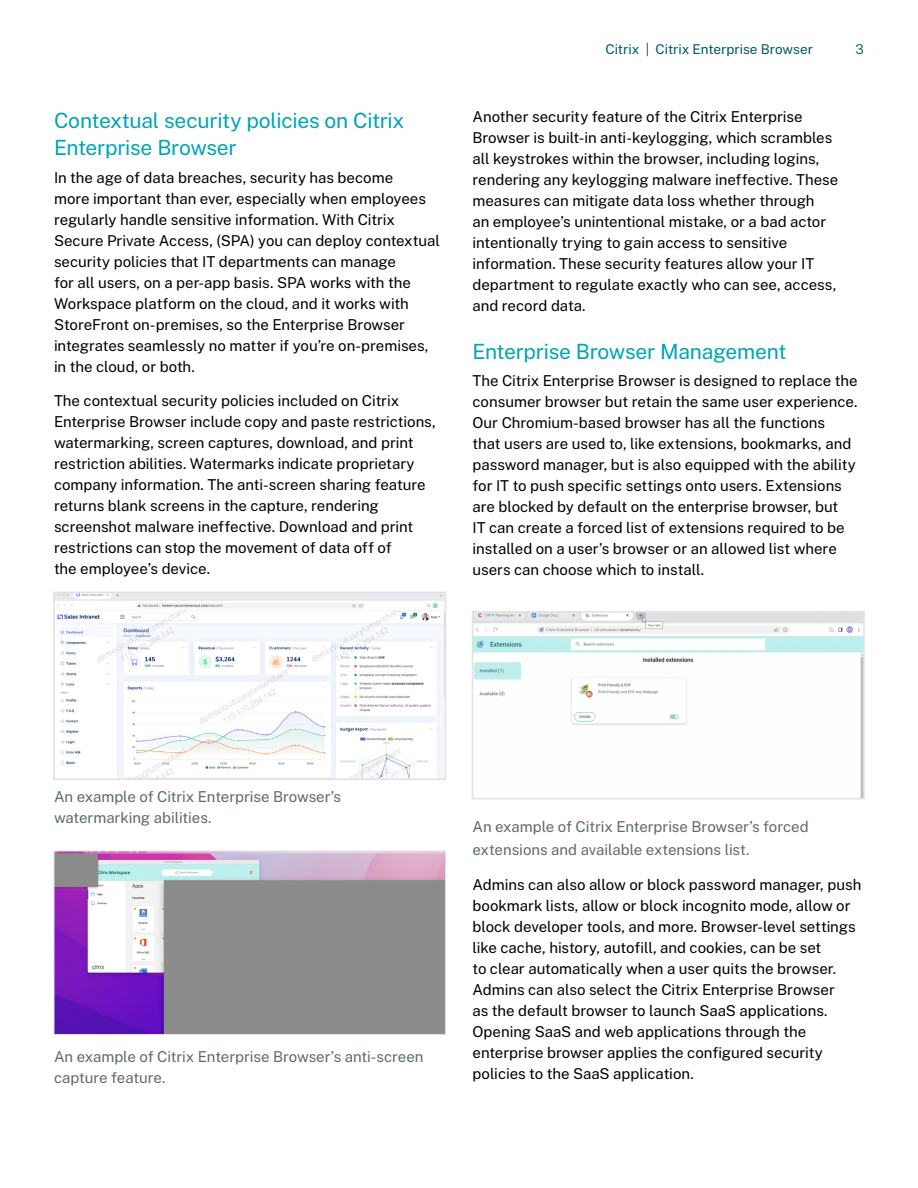
<style>
.page{position:relative;width:918px;height:1188px;background:#fff}
.page>*{position:absolute;margin:0;border:0;box-sizing:border-box;transform-origin:0 0}
.t1{font:21px/27px "Public Sans";letter-spacing:-.015em;color:#00a4b5}
.t2{font:15px/21px "Public Sans";color:#000}
.t3{font:15px/21px "Public Sans";letter-spacing:-.005em;color:#5e6a6e}
.t4{font:13.5px "Public Sans";color:#005a64}
.t5{font:300 13.5px "Public Sans";color:#005a64}
</style>
<div class="page">
<img style="left:56px;top:595px;width:387px;height:182px">
<div style="left:53px;top:592px;width:393px;height:188px;border:2px solid #dfe3e2"></div>
<img style="left:56px;top:853px;width:388px;height:180px">
<div style="left:54px;top:851px;width:392px;height:184px;border:1px solid #dfe3e2"></div>
<img style="left:475px;top:614px;width:387px;height:182px">
<div style="left:472px;top:611px;width:393px;height:188px;border:2px solid #dfe3e2"></div>
<h1 class="t1" style="left:54px;top:105px;width:352px">Contextual security policies on Citrix<br>Enterprise Browser</h1>
<p class="t2" style="left:54px;top:166px;width:388px">In the age of data breaches, security has become<br>more important than ever, especially when employees regularly handle sensitive information. With Citrix Secure Private Access, (SPA) you can deploy contextual security policies that IT departments can manage<br>for all users, on a per-app basis. SPA works with the Workspace platform on the cloud, and it works with StoreFront on-premises, so the Enterprise Browser integrates seamlessly no matter if you’re on-premises, in the cloud, or both.</p>
<p class="t2" style="left:54px;top:389px;width:383px">The contextual security policies included on Citrix Enterprise Browser include copy and paste restrictions, watermarking, screen captures, download, and print restriction abilities. Watermarks indicate proprietary company information. The anti-screen sharing feature returns blank screens in the capture, rendering screenshot malware ineffective. Download and print restrictions can stop the movement of data off of<br>the employee’s device.</p>
<p class="t4" style="left:605px;top:39px;width:209px">Citrix | Citrix Enterprise Browser</p>
<p class="t5" style="left:856px;top:39px;width:10px">3</p>
<p class="t2" style="left:472px;top:105px;width:367px">Another security feature of the Citrix Enterprise Browser is built-in anti-keylogging, which scrambles all keystrokes within the browser, including logins, rendering any keylogging malware ineffective. These measures can mitigate data loss whether through<br>an employee’s unintentional mistake, or a bad actor intentionally trying to gain access to sensitive information. These security features allow your IT department to regulate exactly who can see, access, and record data.</p>
<h1 class="t1" style="left:472px;top:336px;width:316px">Enterprise Browser Management</h1>
<p class="t2" style="left:472px;top:369px;width:387px">The Citrix Enterprise Browser is designed to replace the consumer browser but retain the same user experience.<br>Our Chromium-based browser has all the functions<br>that users are used to, like extensions, bookmarks, and password manager, but is also equipped with the ability for IT to push specific settings onto users. Extensions are blocked by default on the enterprise browser, but<br>IT can create a forced list of extensions required to be installed on a user’s browser or an allowed list where users can choose which to install.</p>
<p class="t3" style="left:54px;top:785px;width:289px">An example of Citrix Enterprise Browser’s watermarking abilities.</p>
<p class="t3" style="left:54px;top:1045px;width:371px">An example of Citrix Enterprise Browser’s anti-screen capture feature.</p>
<p class="t3" style="left:472px;top:815px;width:338px;line-height:22.5px">An example of Citrix Enterprise Browser’s forced extensions and available extensions list.</p>
<p class="t2" style="left:472px;top:873px;width:390px">Admins can also allow or block password manager, push bookmark lists, allow or block incognito mode, allow or block developer tools, and more. Browser-level settings like cache, history, autofill, and cookies, can be set<br>to clear automatically when a user quits the browser.<br>Admins can also select the Citrix Enterprise Browser<br>as the default browser to launch SaaS applications.<br>Opening SaaS and web applications through the enterprise browser applies the configured security policies to the SaaS application.</p>
</div>
